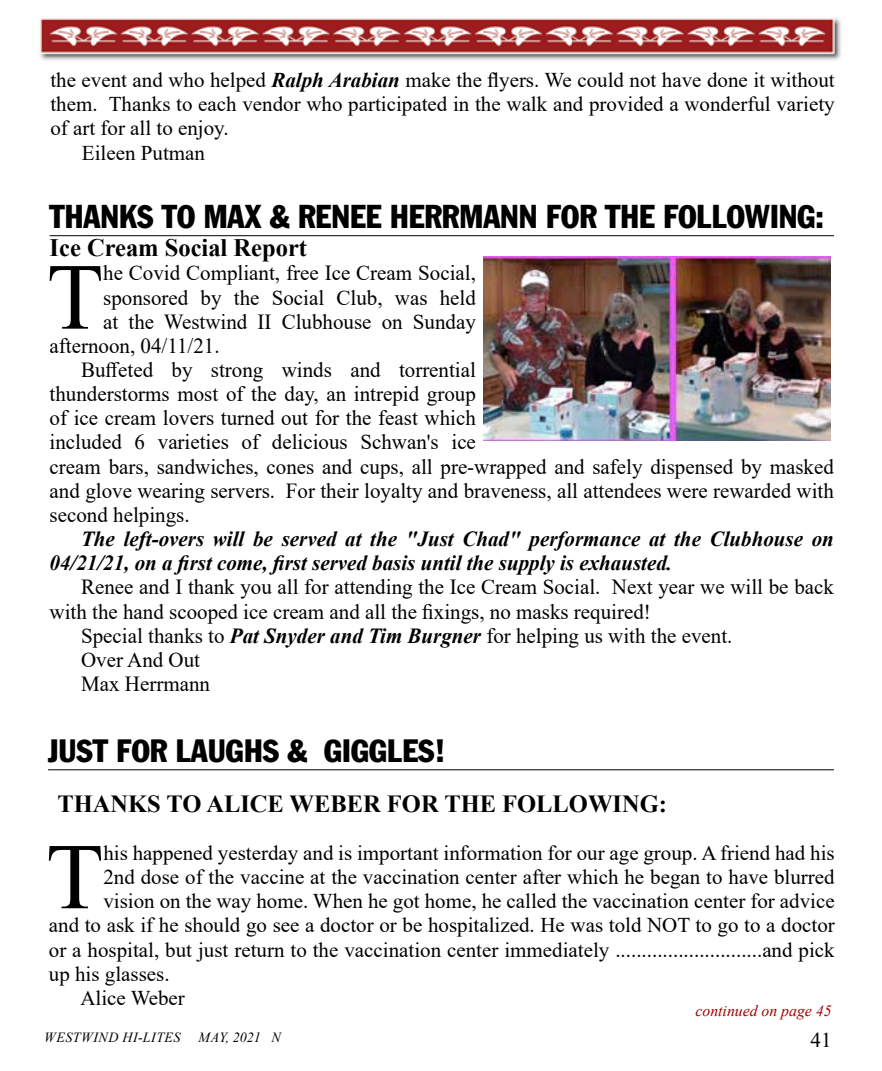
<style>
.page{position:relative;width:882px;height:1071px;background:#fff}
.page>*{position:absolute;margin:0;border:0;box-sizing:border-box;transform-origin:0 0}
.t1{font:94.5px "Times New Roman";color:#000}
.t2{font:93.98px "Times New Roman";color:#000}
.t3{font:32.2px "Franklin Gothic Condensed";color:#000}
.t4{font:31.5px "Franklin Gothic Condensed";color:#000}
.t5{font:700 25.03px "Times New Roman";color:#000}
.t6{font:700 24.5px "Times New Roman";color:#000}
.t7{font:21.53px "Times New Roman";color:#000}
.t8{font:italic 700 21.53px/24.2px "Times New Roman";color:#000}
.t9{font:21px "Times New Roman";color:#000}
.t10{font:italic 15.75px "Times New Roman";color:#9e0000}
.t11{font:italic 14px "Times New Roman";letter-spacing:.035em;color:#000}
.s1{font-weight:700;font-style:italic}
</style>
<div class="page">
<img style="left:40px;top:18px;width:801px;height:43px">
<hr style="left:50px;top:235px;width:784px;height:1px;background:#000">
<img style="left:484px;top:257px;width:347px;height:183px">
<hr style="left:48px;top:769px;width:786px;height:1px;background:#000">
<p class="t9" style="left:50px;top:65px;width:786px">the event and who helped <span class="s1">Ralph Arabian</span> make the flyers. We could not have done it without</p>
<p class="t9" style="left:50px;top:89px;width:786px">them. Thanks to each vendor who participated in the walk and provided a wonderful variety</p>
<p class="t9" style="left:50px;top:114px;width:180px">of art for all to enjoy.</p>
<p class="t9" style="left:82px;top:138px;width:125px">Eileen Putman</p>
<h3 class="t3" style="left:50px;top:197px;width:776px">THANKS TO MAX &amp; RENEE HERRMANN FOR THE FOLLOWING:</h3>
<p class="t5" style="left:50px;top:230px;width:259px">Ice Cream Social Report</p>
<h1 class="t1" style="left:47px;top:230px;width:58px">T</h1>
<p class="t7" style="left:103px;top:258px;width:374px">he Covid Compliant, free Ice Cream Social,</p>
<p class="t7" style="left:103px;top:282px;width:374px">sponsored by the Social Club, was held</p>
<p class="t7" style="left:103px;top:306px;width:374px">at the Westwind II Clubhouse on Sunday</p>
<p class="t7" style="left:50px;top:330px;width:172px">afternoon, 04/11/21.</p>
<p class="t7" style="left:81px;top:355px;width:396px">Buffeted by strong winds and torrential</p>
<p class="t7" style="left:50px;top:379px;width:428px">thunderstorms most of the day, an intrepid group</p>
<p class="t7" style="left:50px;top:403px;width:428px">of ice cream lovers turned out for the feast which</p>
<p class="t7" style="left:50px;top:427px;width:428px">included 6 varieties of delicious Schwan's ice</p>
<p class="t7" style="left:50px;top:451px;width:786px">cream bars, sandwiches, cones and cups, all pre-wrapped and safely dispensed by masked</p>
<p class="t7" style="left:50px;top:475px;width:786px">and glove wearing servers. For their loyalty and braveness, all attendees were rewarded with</p>
<p class="t7" style="left:50px;top:499px;width:141px">second helpings.</p>
<p class="t8" style="left:50px;top:526px;width:786px;text-indent:31px">The left-overs will be served at the "Just Chad" performance at the Clubhouse on<br>04/21/21, on a first come, first served basis until the supply is exhausted.</p>
<p class="t7" style="left:81px;top:572px;width:754px">Renee and I thank you all for attending the Ice Cream Social. Next year we will be back</p>
<p class="t7" style="left:50px;top:596px;width:603px">with the hand scooped ice cream and all the fixings, no masks required!</p>
<p class="t7" style="left:81px;top:620px;width:653px">Special thanks to <span class="s1">Pat Snyder and Tim Burgner</span> for helping us with the event.</p>
<p class="t7" style="left:81px;top:644px;width:120px">Over And Out</p>
<p class="t7" style="left:81px;top:669px;width:130px">Max Herrmann</p>
<h3 class="t4" style="left:48px;top:732px;width:399px">JUST FOR LAUGHS &amp; GIGGLES!</h3>
<p class="t6" style="left:57px;top:786px;width:611px">THANKS TO ALICE WEBER FOR THE FOLLOWING:</p>
<h2 class="t2" style="left:46px;top:811px;width:59px">T</h2>
<p class="t9" style="left:103px;top:838px;width:733px">his happened yesterday and is important information for our age group. A friend had his</p>
<p class="t9" style="left:103px;top:862px;width:733px">2nd dose of the vaccine at the vaccination center after which he began to have blurred</p>
<p class="t9" style="left:103px;top:886px;width:733px">vision on the way home. When he got home, he called the vaccination center for advice</p>
<p class="t9" style="left:49px;top:911px;width:787px">and to ask if he should go see a doctor or be hospitalized. He was told NOT to go to a doctor</p>
<p class="t9" style="left:49px;top:935px;width:787px">or a hospital, but just return to the vaccination center immediately ............................and pick</p>
<p class="t9" style="left:49px;top:959px;width:122px">up his glasses.</p>
<p class="t9" style="left:80px;top:983px;width:106px">Alice Weber</p>
<p class="t10" style="left:696px;top:1000px;width:138px">continued on page 45</p>
<p class="t11" style="left:44px;top:1027px;width:138px">WESTWIND HI-LITES</p>
<p class="t11" style="left:199px;top:1027px;width:84px">MAY, 2021 N</p>
<p class="t9" style="left:811px;top:1025px;width:22px">41</p>
</div>
